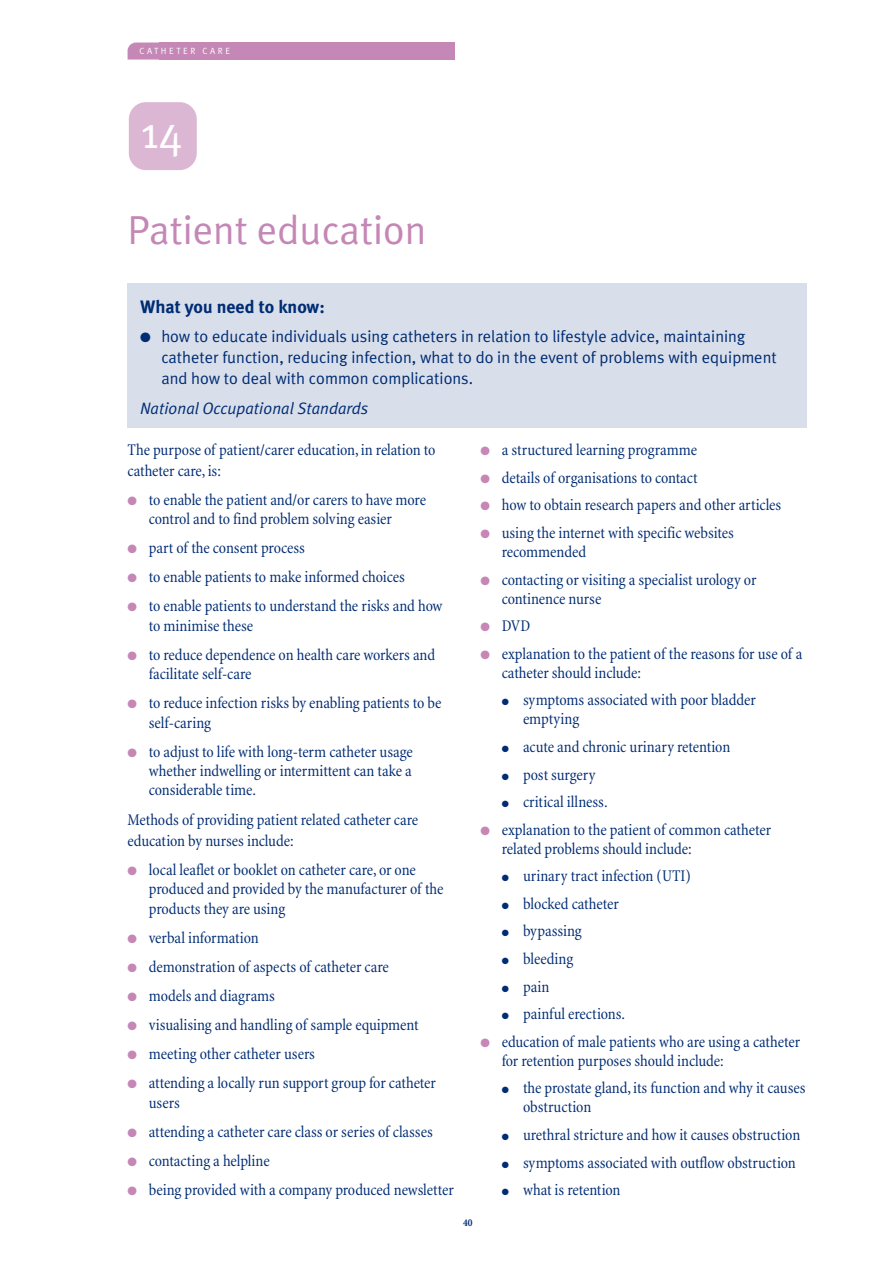
<style>
.page{position:relative;width:893px;height:1263px;background:#fff}
.page>*{position:absolute;margin:0;border:0;box-sizing:border-box;transform-origin:0 0}
.t1{font:45px "Meta Plus Normal";color:#fff}
.t2{font:40.5px "Meta Plus Normal";color:#c587b6}
.t3{font:700 18px "Meta Plus";color:#002c74}
.t4{font:condensed 16.5px/19.4px "Minion";letter-spacing:-.005em;color:#002c74}
.t5{font:16.5px/21px "Meta Plus Normal";color:#002c74}
.t6{font:italic 16.5px "Meta Plus Normal";color:#002c74}
.t7{font:700 condensed 10.5px "Minion";color:#002c74}
.t8{font:9px "Meta Plus Normal";letter-spacing:.28em;color:#fff}
.s1{color:#c587b6}
</style>
<div class="page">
<svg style="left:128px;top:43px;width:31px;height:17px"></svg>
<div style="left:159px;top:43px;width:296px;height:17px;background:#c587b6"></div>
<div style="left:128px;top:283px;width:679px;height:145px;background:#d9dfea"></div>
<div style="left:129px;top:102px;width:68px;height:68px;background:#dcb7d3;border-radius:17px"></div>
<p class="t8" style="left:140px;top:46px;width:92px">CATHETER CARE</p>
<h1 class="t1" style="left:141px;top:106px;width:43px">14</h1>
<h2 class="t2" style="left:128px;top:207px;width:300px">Patient education</h2>
<p class="t3" style="left:140px;top:296px;width:186px">What you need to know:</p>
<p class="t5" style="left:161px;top:326px;width:617px;text-indent:-21px">● how to educate individuals using catheters in relation to lifestyle advice, maintaining catheter function, reducing infection, what to do in the event of problems with equipment and how to deal with common complications.</p>
<p class="t6" style="left:140px;top:398px;width:230px">National Occupational Standards</p>
<p class="t4" style="left:128px;top:441px;width:309px;line-height:20.2px">The purpose of patient/carer education, in relation to catheter care, is:</p>
<p class="t4" style="left:149px;top:491px;width:279px;text-indent:-21px"><span class="s1">●</span> to enable the patient and/or carers to have more control and to find problem solving easier</p>
<p class="t4" style="left:128px;top:540px;width:179px"><span class="s1">●</span> part of the consent process</p>
<p class="t4" style="left:128px;top:569px;width:279px"><span class="s1">●</span> to enable patients to make informed choices</p>
<p class="t4" style="left:149px;top:598px;width:295px;text-indent:-21px"><span class="s1">●</span> to enable patients to understand the risks and how to minimise these</p>
<p class="t4" style="left:149px;top:646px;width:288px;text-indent:-21px"><span class="s1">●</span> to reduce dependence on health care workers and facilitate self-care</p>
<p class="t4" style="left:149px;top:695px;width:294px;text-indent:-21px"><span class="s1">●</span> to reduce infection risks by enabling patients to be self-caring</p>
<p class="t4" style="left:149px;top:743px;width:265px;text-align:justify;text-indent:-21px"><span class="s1">●</span> to adjust to life with long-term catheter usage whether indwelling or intermittent can take a considerable time.</p>
<p class="t4" style="left:128px;top:811px;width:292px;line-height:20.2px">Methods of providing patient related catheter care education by nurses include:</p>
<p class="t4" style="left:149px;top:861px;width:296px;text-indent:-21px"><span class="s1">●</span> local leaflet or booklet on catheter care, or one produced and provided by the manufacturer of the products they are using</p>
<p class="t4" style="left:128px;top:929px;width:133px"><span class="s1">●</span> verbal information</p>
<p class="t4" style="left:128px;top:958px;width:263px"><span class="s1">●</span> demonstration of aspects of catheter care</p>
<p class="t4" style="left:128px;top:987px;width:149px"><span class="s1">●</span> models and diagrams</p>
<p class="t4" style="left:128px;top:1016px;width:292px"><span class="s1">●</span> visualising and handling of sample equipment</p>
<p class="t4" style="left:128px;top:1046px;width:189px"><span class="s1">●</span> meeting other catheter users</p>
<p class="t4" style="left:149px;top:1075px;width:289px;text-indent:-21px"><span class="s1">●</span> attending a locally run support group for catheter users</p>
<p class="t4" style="left:128px;top:1123px;width:307px"><span class="s1">●</span> attending a catheter care class or series of classes</p>
<p class="t4" style="left:128px;top:1152px;width:144px"><span class="s1">●</span> contacting a helpline</p>
<p class="t4" style="left:128px;top:1181px;width:328px"><span class="s1">●</span> being provided with a company produced newsletter</p>
<p class="t4" style="left:480px;top:442px;width:218px"><span class="s1">●</span> a structured learning programme</p>
<p class="t4" style="left:480px;top:469px;width:219px"><span class="s1">●</span> details of organisations to contact</p>
<p class="t4" style="left:480px;top:497px;width:302px"><span class="s1">●</span> how to obtain research papers and other articles</p>
<p class="t4" style="left:502px;top:525px;width:234px;text-indent:-21px"><span class="s1">●</span> using the internet with specific websites recommended</p>
<p class="t4" style="left:502px;top:571px;width:256px;text-indent:-21px"><span class="s1">●</span> contacting or visiting a specialist urology or continence nurse</p>
<p class="t4" style="left:480px;top:618px;width:51px"><span class="s1">●</span> DVD</p>
<p class="t4" style="left:502px;top:645px;width:302px;text-indent:-21px"><span class="s1">●</span> explanation to the patient of the reasons for use of a catheter should include:</p>
<p class="t4" style="left:523px;top:692px;width:234px;text-indent:-21px">● symptoms associated with poor bladder emptying</p>
<p class="t4" style="left:502px;top:738px;width:230px">● acute and chronic urinary retention</p>
<p class="t4" style="left:502px;top:766px;width:95px">● post surgery</p>
<p class="t4" style="left:502px;top:794px;width:107px">● critical illness.</p>
<p class="t4" style="left:502px;top:821px;width:271px;text-indent:-21px"><span class="s1">●</span> explanation to the patient of common catheter related problems should include:</p>
<p class="t4" style="left:502px;top:868px;width:191px">● urinary tract infection (UTI)</p>
<p class="t4" style="left:502px;top:895px;width:119px">● blocked catheter</p>
<p class="t4" style="left:502px;top:923px;width:81px">● bypassing</p>
<p class="t4" style="left:502px;top:950px;width:73px">● bleeding</p>
<p class="t4" style="left:502px;top:978px;width:49px">● pain</p>
<p class="t4" style="left:502px;top:1006px;width:125px">● painful erections.</p>
<p class="t4" style="left:502px;top:1033px;width:300px;text-indent:-21px"><span class="s1">●</span> education of male patients who are using a catheter for retention purposes should include:</p>
<p class="t4" style="left:523px;top:1080px;width:284px;text-indent:-21px">● the prostate gland, its function and why it causes obstruction</p>
<p class="t4" style="left:502px;top:1126px;width:300px">● urethral stricture and how it causes obstruction</p>
<p class="t4" style="left:502px;top:1154px;width:296px">● symptoms associated with outflow obstruction</p>
<p class="t4" style="left:502px;top:1181px;width:120px">● what is retention</p>
<p class="t7" style="left:463px;top:1219px;width:11px">40</p>
</div>
